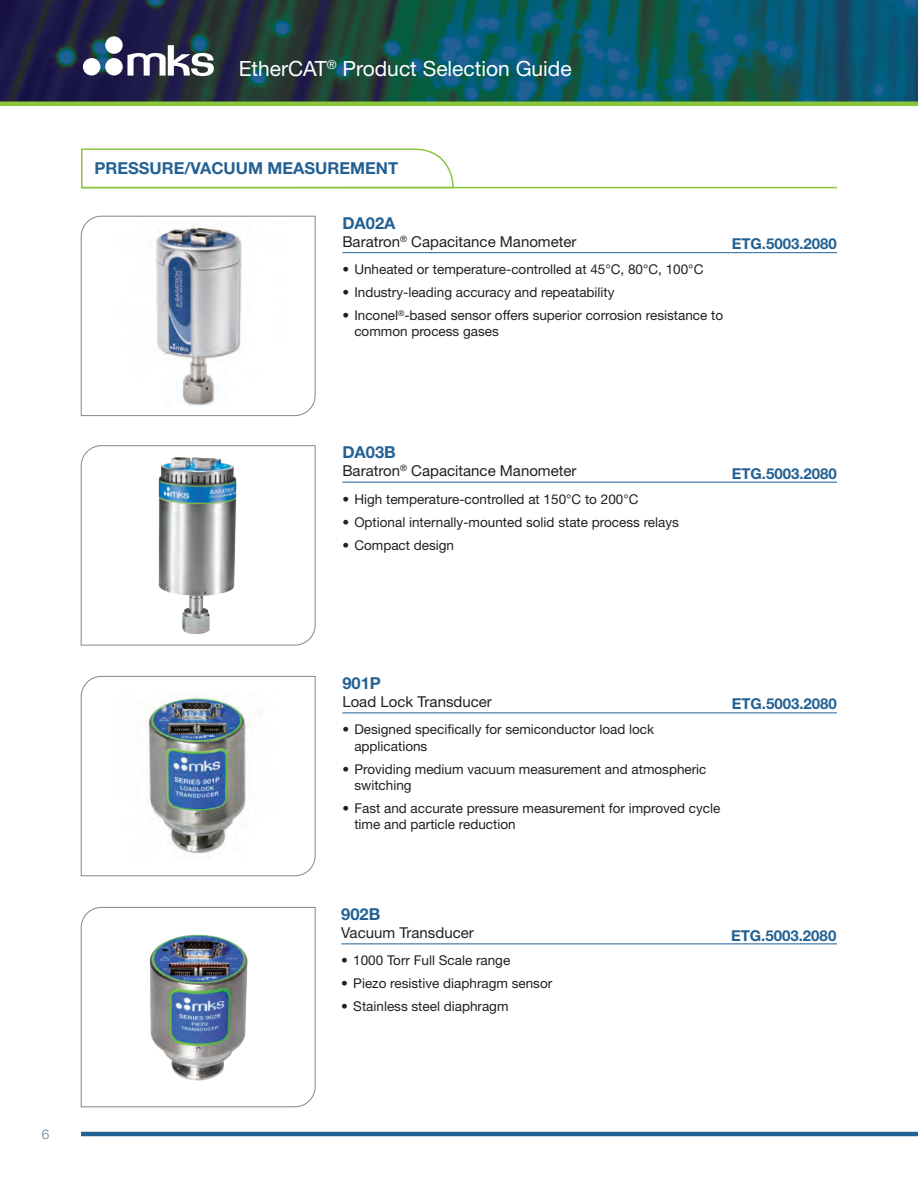
<style>
.page{position:relative;width:918px;height:1188px;background:#fff}
.page>*{position:absolute;margin:0;border:0;box-sizing:border-box;transform-origin:0 0}
.t1{font:21px "Helvetica Neue";color:#fff}
.t2{font:700 16.5px "Helvetica Neue";color:#236194}
.t3{font:15px "Helvetica Neue";color:#231f20}
.t4{font:700 15px "Helvetica Neue";color:#236194}
.t5{font:13.5px/16.2px "Helvetica Neue";color:#231f20}
.t6{font:300 13.5px "Helvetica Neue";color:#5d7ba6}
</style>
<div class="page">
<img style="left:0;top:0;width:918px;height:102px">
<hr style="left:0;top:102px;width:918px;height:4px;background:#8bc63e">
<div style="left:105px;top:36px;width:18px;height:18px;background:#fff;border-radius:50%"></div>
<div style="left:105px;top:58px;width:18px;height:17px;background:#fff;border-radius:50%"></div>
<div style="left:83px;top:58px;width:17px;height:18px;background:#fff;border-radius:50%"></div>
<svg style="left:127px;top:45px;width:87px;height:31px"></svg>
<hr style="left:81px;top:1132px;width:837px;height:4px;background:#236194">
<hr style="left:342px;top:252px;width:495px;height:1px;background:#236194">
<svg style="left:81px;top:216px;width:235px;height:200px"></svg>
<svg style="left:81px;top:676px;width:235px;height:200px"></svg>
<svg style="left:81px;top:445px;width:235px;height:200px"></svg>
<hr style="left:341px;top:944px;width:496px;height:1px;background:#236194">
<hr style="left:342px;top:713px;width:495px;height:1px;background:#236194">
<hr style="left:342px;top:482px;width:495px;height:1px;background:#236194">
<hr style="left:81px;top:187px;width:756px;height:1px;background:#8bc63e">
<svg style="left:81px;top:148px;width:374px;height:41px"></svg>
<svg style="left:81px;top:907px;width:235px;height:200px"></svg>
<h1 class="t1" style="left:239px;top:56px;width:335px">EtherCAT<sup>®</sup> Product Selection Guide</h1>
<p class="t2" style="left:94px;top:158px;width:305px">PRESSURE/VACUUM MEASUREMENT</p>
<p class="t2" style="left:342px;top:213px;width:55px">DA02A</p>
<p class="t3" style="left:342px;top:233px;width:236px">Baratron<sup>®</sup> Capacitance Manometer</p>
<p class="t5" style="left:342px;top:261px;width:363px">• Unheated or temperature-controlled at 45°C, 80°C, 100°C</p>
<p class="t5" style="left:342px;top:284px;width:274px">• Industry-leading accuracy and repeatability</p>
<p class="t5" style="left:354px;top:307px;width:370px;text-indent:-12px">• Inconel<sup>®</sup>-based sensor offers superior corrosion resistance to common process gases</p>
<p class="t4" style="left:732px;top:235px;width:107px">ETG.5003.2080</p>
<p class="t2" style="left:342px;top:442px;width:55px">DA03B</p>
<p class="t3" style="left:342px;top:462px;width:236px">Baratron<sup>®</sup> Capacitance Manometer</p>
<p class="t5" style="left:342px;top:491px;width:298px">• High temperature-controlled at 150°C to 200°C</p>
<p class="t5" style="left:342px;top:514px;width:338px">• Optional internally-mounted solid state process relays</p>
<p class="t5" style="left:342px;top:536px;width:113px">• Compact design</p>
<p class="t4" style="left:732px;top:465px;width:107px">ETG.5003.2080</p>
<p class="t6" style="left:42px;top:1126px;width:9px">6</p>
<p class="t2" style="left:342px;top:673px;width:40px">901P</p>
<p class="t3" style="left:342px;top:693px;width:151px">Load Lock Transducer</p>
<p class="t5" style="left:354px;top:721px;width:301px;text-indent:-12px">• Designed specifically for semiconductor load lock applications</p>
<p class="t5" style="left:354px;top:760px;width:354px;text-indent:-12px">• Providing medium vacuum measurement and atmospheric switching</p>
<p class="t5" style="left:354px;top:800px;width:368px;text-indent:-12px">• Fast and accurate pressure measurement for improved cycle time and particle reduction</p>
<p class="t4" style="left:732px;top:695px;width:107px">ETG.5003.2080</p>
<p class="t2" style="left:341px;top:904px;width:41px">902B</p>
<p class="t3" style="left:341px;top:924px;width:134px">Vacuum Transducer</p>
<p class="t5" style="left:341px;top:952px;width:171px">• 1000 Torr Full Scale range</p>
<p class="t5" style="left:341px;top:975px;width:213px">• Piezo resistive diaphragm sensor</p>
<p class="t5" style="left:341px;top:998px;width:169px">• Stainless steel diaphragm</p>
<p class="t4" style="left:731px;top:926px;width:107px">ETG.5003.2080</p>
</div>
